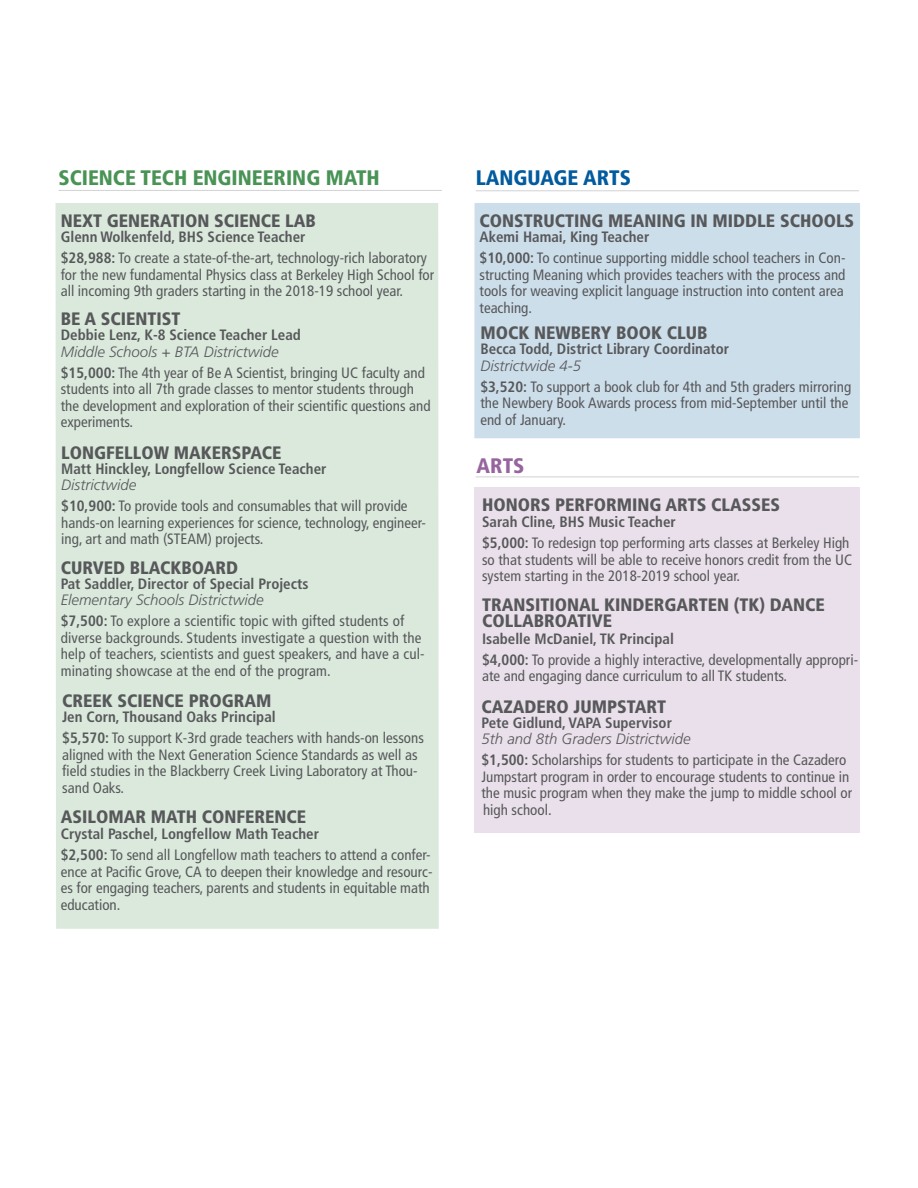
<style>
.page{position:relative;width:918px;height:1188px;background:#fff}
.page>*{position:absolute;margin:0;border:0;box-sizing:border-box;transform-origin:0 0}
.t1{font:900 condensed 21px "Frutiger LT Std";color:#499355}
.t2{font:900 condensed 21px "Frutiger LT Std";color:#015b9e}
.t3{font:900 condensed 21px "Frutiger LT Std";color:#96659e}
.t4{font:900 condensed 18px "Frutiger LT Std";color:#57585a}
.t5{font:condensed 15px/16.5px "Frutiger LT Std";color:#57585a}
.t6{font:700 condensed 15px "Frutiger LT Std";color:#57585a}
.t7{font:italic 300 15px "Frutiger LT Std";color:#57585a}
.s1{font-weight:700}
</style>
<div class="page">
<div style="left:474px;top:203px;width:386px;height:235px;background:#cddeeb"></div>
<div style="left:474px;top:487px;width:386px;height:345px;background:#eae0eb"></div>
<hr style="left:476px;top:477px;width:383px;height:1px;background:#d1d2d4">
<div style="left:56px;top:203px;width:383px;height:726px;background:#dbe9dd"></div>
<hr style="left:58px;top:190px;width:384px;height:1px;background:#d1d2d4">
<hr style="left:476px;top:190px;width:383px;height:1px;background:#d1d2d4">
<p class="t1" style="left:59px;top:165px;width:323px">SCIENCE TECH ENGINEERING MATH</p>
<p class="t4" style="left:61px;top:210px;width:257px">NEXT GENERATION SCIENCE LAB</p>
<p class="t6" style="left:61px;top:228px;width:246px">Glenn Wolkenfeld, BHS Science Teacher</p>
<p class="t5" style="left:61px;top:250px;width:375px"><span class="s1">$28,988:</span> To create a state-of-the-art, technology-rich laboratory for the new fundamental Physics class at Berkeley High School for all incoming 9th graders starting in the 2018-19 school year.</p>
<p class="t4" style="left:61px;top:308px;width:121px">BE A SCIENTIST</p>
<p class="t6" style="left:61px;top:326px;width:242px">Debbie Lenz, K-8 Science Teacher Lead</p>
<p class="t7" style="left:61px;top:343px;width:220px">Middle Schools + BTA Districtwide</p>
<p class="t5" style="left:61px;top:365px;width:371px"><span class="s1">$15,000:</span> The 4th year of Be A Scientist, bringing UC faculty and students into all 7th grade classes to mentor students through the development and exploration of their scientific questions and experiments.</p>
<p class="t4" style="left:61px;top:442px;width:222px">LONGFELLOW MAKERSPACE</p>
<p class="t6" style="left:61px;top:460px;width:267px">Matt Hinckley, Longfellow Science Teacher</p>
<p class="t7" style="left:61px;top:476px;width:76px">Districtwide</p>
<p class="t5" style="left:61px;top:498px;width:366px"><span class="s1">$10,900:</span> To provide tools and consumables that will provide hands-on learning experiences for science, technology, engineer&shy;ing, art and math (STEAM) projects.</p>
<p class="t4" style="left:61px;top:557px;width:179px">CURVED BLACKBOARD</p>
<p class="t6" style="left:61px;top:575px;width:249px">Pat Saddler, Director of Special Projects</p>
<p class="t7" style="left:61px;top:592px;width:204px">Elementary Schools Districtwide</p>
<p class="t5" style="left:61px;top:613px;width:365px"><span class="s1">$7,500:</span> To explore a scientific topic with gifted students of diverse backgrounds. Students investigate a question with the help of teachers, scientists and guest speakers, and have a cul&shy;minating showcase at the end of the program.</p>
<p class="t4" style="left:62px;top:690px;width:211px">CREEK SCIENCE PROGRAM</p>
<p class="t6" style="left:62px;top:708px;width:215px">Jen Corn, Thousand Oaks Principal</p>
<p class="t5" style="left:62px;top:730px;width:363px"><span class="s1">$5,570:</span> To support K-3rd grade teachers with hands-on lessons aligned with the Next Generation Science Standards as well as field studies in the Blackberry Creek Living Laboratory at Thou&shy;sand Oaks.</p>
<p class="t4" style="left:61px;top:806px;width:247px">ASILOMAR MATH CONFERENCE</p>
<p class="t6" style="left:61px;top:825px;width:260px">Crystal Paschel, Longfellow Math Teacher</p>
<p class="t5" style="left:61px;top:847px;width:373px"><span class="s1">$2,500:</span> To send all Longfellow math teachers to attend a confer&shy;ence at Pacific Grove, CA to deepen their knowledge and resourc&shy;es for engaging teachers, parents and students in equitable math education.</p>
<p class="t2" style="left:476px;top:165px;width:157px">LANGUAGE ARTS</p>
<p class="t4" style="left:480px;top:210px;width:376px">CONSTRUCTING MEANING IN MIDDLE SCHOOLS</p>
<p class="t6" style="left:480px;top:228px;width:171px">Akemi Hamai, King Teacher</p>
<p class="t5" style="left:480px;top:250px;width:367px;text-align:justify"><span class="s1">$10,000:</span> To continue supporting middle school teachers in Con&shy;structing Meaning which provides teachers with the process and tools for weaving explicit language instruction into content area teaching.</p>
<p class="t4" style="left:480px;top:322px;width:229px">MOCK NEWBERY BOOK CLUB</p>
<p class="t6" style="left:480px;top:340px;width:250px">Becca Todd, District Library Coordinator</p>
<p class="t7" style="left:480px;top:357px;width:102px">Districtwide 4-5</p>
<p class="t5" style="left:480px;top:379px;width:373px"><span class="s1">$3,520:</span> To support a book club for 4th and 5th graders mirroring the Newbery Book Awards process from mid-September until the end of January.</p>
<p class="t3" style="left:477px;top:453px;width:49px">ARTS</p>
<p class="t4" style="left:482px;top:493px;width:300px">HONORS PERFORMING ARTS CLASSES</p>
<p class="t6" style="left:482px;top:513px;width:195px">Sarah Cline, BHS Music Teacher</p>
<p class="t5" style="left:482px;top:535px;width:372px"><span class="s1">$5,000:</span> To redesign top performing arts classes at Berkeley High so that students will be able to receive honors credit from the UC system starting in the 2018-2019 school year.</p>
<p class="t4" style="left:482px;top:593px;width:344px">TRANSITIONAL KINDERGARTEN (TK) DANCE</p>
<p class="t4" style="left:482px;top:610px;width:131px">COLLABROATIVE</p>
<p class="t6" style="left:482px;top:629px;width:193px">Isabelle McDaniel, TK Principal</p>
<p class="t5" style="left:482px;top:651px;width:378px"><span class="s1">$4,000:</span> To provide a highly interactive, developmentally appropri&shy;ate and engaging dance curriculum to all TK students.</p>
<p class="t4" style="left:482px;top:696px;width:186px">CAZADERO JUMPSTART</p>
<p class="t6" style="left:482px;top:714px;width:192px">Pete Gidlund, VAPA Supervisor</p>
<p class="t7" style="left:482px;top:731px;width:211px">5th and 8th Graders Districtwide</p>
<p class="t5" style="left:482px;top:752px;width:372px"><span class="s1">$1,500:</span> Scholarships for students to participate in the Cazadero Jumpstart program in order to encourage students to continue in the music program when they make the jump to middle school or high school.</p>
</div>
